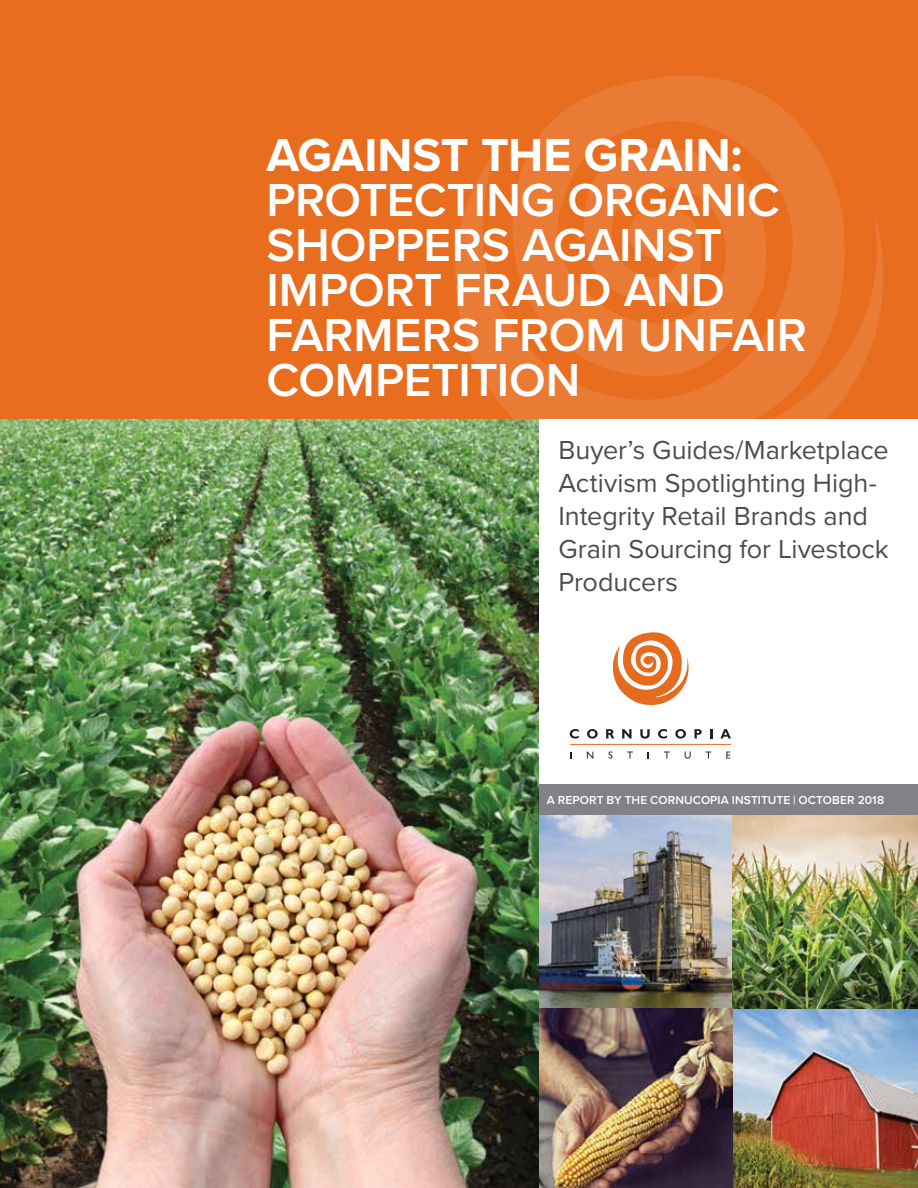
<style>
.page{position:relative;width:918px;height:1188px;background:#fff}
.page>*{position:absolute;margin:0;border:0;box-sizing:border-box;transform-origin:0 0}
.t1{font:600 48px/45px "Proxima Nova";color:#fff}
.t2{font:700 48px "Proxima Nova";color:#fff}
.t3{font:27px/33px "Proxima Nova";letter-spacing:-.005em;color:#4d4d4f}
.t4{font:600 12px "Proxima Nova";letter-spacing:.01em;color:#fff}
</style>
<div class="page">
<img style="left:539px;top:815px;width:379px;height:373px">
<img style="left:732px;top:815px;width:186px;height:194px">
<svg style="left:612px;top:632px;width:77px;height:73px"></svg>
<svg style="left:587px;top:752px;width:6px;height:7px"></svg>
<svg style="left:609px;top:751px;width:4px;height:8px"></svg>
<svg style="left:627px;top:752px;width:6px;height:7px"></svg>
<svg style="left:664px;top:752px;width:6px;height:7px"></svg>
<svg style="left:685px;top:752px;width:6px;height:7px"></svg>
<svg style="left:706px;top:752px;width:5px;height:7px"></svg>
<svg style="left:726px;top:752px;width:4px;height:7px"></svg>
<hr style="left:570px;top:744px;width:161px;height:1px;background:#e56b1f">
<svg style="left:570px;top:729px;width:9px;height:10px"></svg>
<svg style="left:587px;top:729px;width:11px;height:10px"></svg>
<svg style="left:606px;top:729px;width:8px;height:9px"></svg>
<svg style="left:622px;top:729px;width:10px;height:9px"></svg>
<svg style="left:640px;top:729px;width:10px;height:10px"></svg>
<svg style="left:658px;top:729px;width:9px;height:10px"></svg>
<svg style="left:675px;top:729px;width:11px;height:10px"></svg>
<svg style="left:695px;top:729px;width:7px;height:9px"></svg>
<svg style="left:710px;top:729px;width:3px;height:9px"></svg>
<svg style="left:720px;top:729px;width:11px;height:9px"></svg>
<div style="left:0;top:0;width:918px;height:418px;background:#e86d1f"></div>
<svg style="left:455px;top:75px;width:428px;height:343px;fill:#ea7b34"></svg>
<img style="left:0;top:419px;width:539px;height:769px">
<div style="left:539px;top:784px;width:379px;height:31px;background:#808285"></div>
<h1 class="t2" style="left:266px;top:120px;width:478px">AGAINST THE GRAIN:</h1>
<h1 class="t1" style="left:266px;top:176px;width:542px">PROTECTING ORGANIC<br>SHOPPERS AGAINST<br>IMPORT FRAUD AND<br>FARMERS FROM UNFAIR<br>COMPETITION</h1>
<p class="t3" style="left:558px;top:432px;width:332px">Buyer’s Guides/Marketplace<br>Activism Spotlighting High-<br>Integrity Retail Brands and<br>Grain Sourcing for Livestock<br>Producers</p>
<p class="t4" style="left:547px;top:791px;width:339px">A REPORT BY THE CORNUCOPIA INSTITUTE | OCTOBER 2018</p>
</div>
